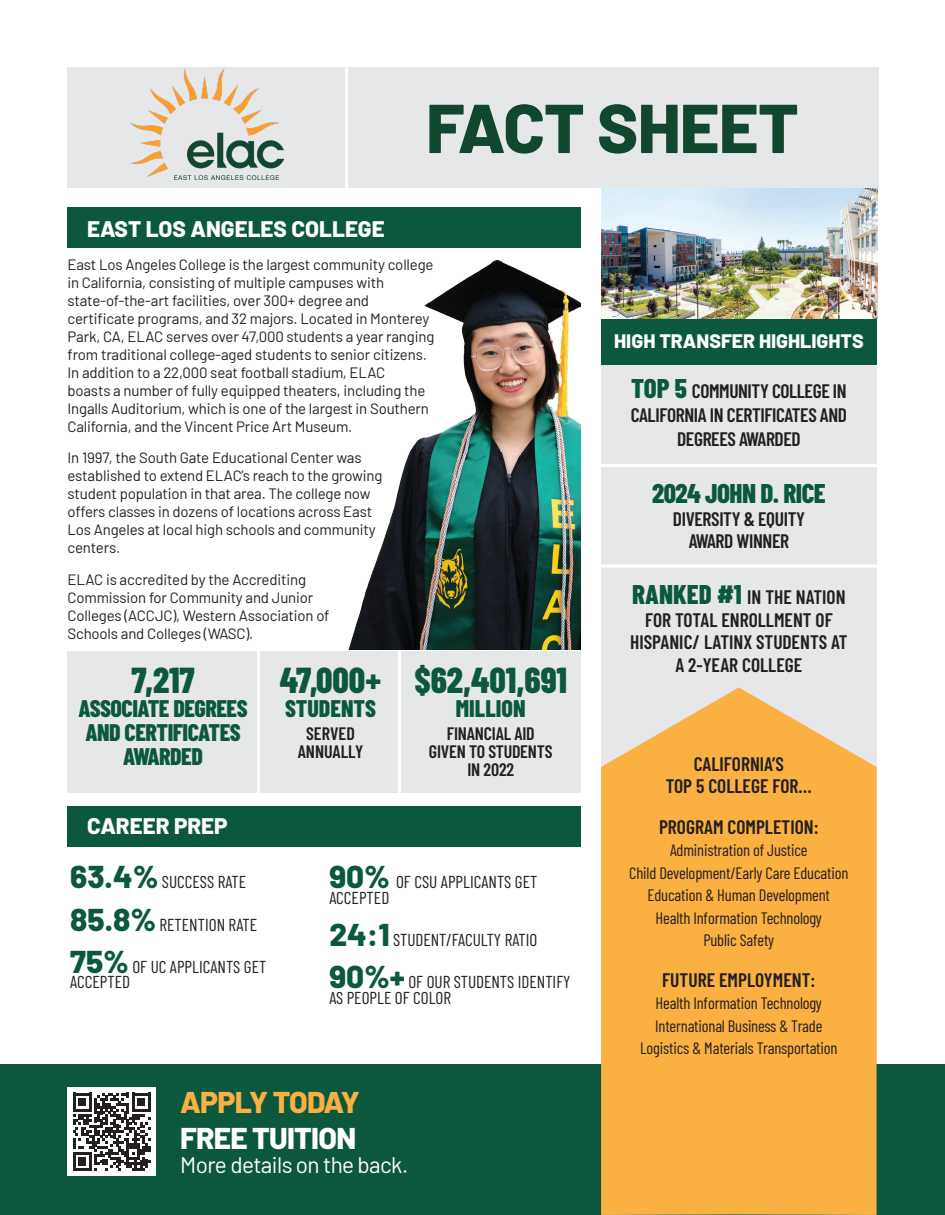
<style>
.page{position:relative;width:945px;height:1215px;background:#fff}
.page>*{position:absolute;margin:0;border:0;box-sizing:border-box;transform-origin:0 0}
.t1{font:800 69px "Barlow";letter-spacing:-.01em;color:#11472e}
.t2{font:800 36px "Barlow Condensed";color:#0b583d}
.t3{font:800 30px "Barlow";letter-spacing:-.025em;color:#fff}
.t4{font:800 30px "Barlow";letter-spacing:-.035em;color:#fbb042}
.t5{font:800 27px "Barlow Condensed";letter-spacing:-.02em;color:#0b583d}
.t6{font:800 24px/24px "Barlow Condensed";letter-spacing:-.02em;color:#0b583d;text-align:center}
.t7{font:800 24px "Barlow Condensed";color:#0b583d}
.t8{font:800 22.5px "Barlow";color:#fff}
.t9{font:22.5px "Barlow";letter-spacing:-.025em;color:#fff}
.t10{font:600 19.5px/22.5px "Barlow Condensed";letter-spacing:-.005em;color:#231f20;text-align:center}
.t11{font:800 19.5px "Barlow";color:#fff}
.t12{font:600 18px/18px "Barlow Condensed";letter-spacing:-.01em;color:#231f20;text-align:center}
.t13{font:17.25px/15.6px "Barlow Condensed";color:#231f20}
.t14{font:16.5px "Barlow Condensed";letter-spacing:-.01em;color:#231f20}
.t15{font:15px/18px "Barlow";letter-spacing:-.01em;color:#231f20}
.s1{font-family:"Barlow";font-weight:800;font-size:31.5px;color:#0b583d}
.s2{font-weight:800;font-size:27px;color:#0b583d}
</style>
<div class="page">
<div style="left:602px;top:345px;width:275px;height:732px;background:#e6e7e9"></div>
<div style="left:601px;top:318px;width:276px;height:47px;background:#0b583d"></div>
<div style="left:68px;top:651px;width:513px;height:142px;background:#e6e7e9"></div>
<div style="left:68px;top:68px;width:811px;height:120px;background:#e6e7e9"></div>
<hr style="left:257px;top:647px;width:3px;height:162px;background:#fff">
<hr style="left:398px;top:647px;width:3px;height:162px;background:#fff">
<hr style="left:601px;top:565px;width:278px;height:3px;background:#fff">
<hr style="left:601px;top:464px;width:278px;height:3px;background:#fff">
<div style="left:0;top:1065px;width:945px;height:150px;background:#0b583d"></div>
<svg style="left:601px;top:687px;width:276px;height:528px;background:#f8b44f"></svg>
<div style="left:68px;top:807px;width:513px;height:40px;background:#0b583d"></div>
<div style="left:68px;top:208px;width:513px;height:40px;background:#0b583d"></div>
<img style="left:130px;top:69px;width:154px;height:110px">
<img style="left:348px;top:260px;width:232px;height:390px">
<img style="left:602px;top:188px;width:276px;height:131px">
<div style="left:68px;top:1087px;width:88px;height:89px;background:#fff"></div>
<svg style="left:73px;top:1093px;width:78px;height:77px"></svg>
<hr style="left:345px;top:67px;width:3px;height:127px;background:#fff">
<p class="t1" style="left:426px;top:77px;width:374px">FACT SHEET</p>
<p class="t8" style="left:87px;top:212px;width:299px">EAST LOS ANGELES COLLEGE</p>
<p class="t15" style="left:68px;top:254px;width:368px">East Los Angeles College is the largest community college in California, consisting of multiple campuses with state-of-the-art facilities, over 300+ degree and certificate programs, and 32 majors. Located in Monterey Park, CA, ELAC serves over 47,000 students a year ranging from traditional college-aged students to senior citizens.<br>In addition to a 22,000 seat football stadium, ELAC<br>boasts a number of fully equipped theaters, including the Ingalls Auditorium, which is one of the largest in Southern California, and the Vincent Price Art Museum.</p>
<p class="t15" style="left:68px;top:448px;width:317px">In 1997, the South Gate Educational Center was established to extend ELAC’s reach to the growing student population in that area. The college now offers classes in dozens of locations across East Los Angeles at local high schools and community centers.</p>
<p class="t15" style="left:68px;top:569px;width:264px">ELAC is accredited by the Accrediting Commission for Community and Junior Colleges (ACCJC), Western Association of Schools and Colleges (WASC).</p>
<p class="t2" style="left:131px;top:655px;width:65px">7,217</p>
<p class="t6" style="left:79px;top:696px;width:170px">ASSOCIATE DEGREES</p>
<p class="t6" style="left:85px;top:720px;width:157px">AND CERTIFICATES<br>AWARDED</p>
<p class="t2" style="left:414px;top:655px;width:154px">$62,401,691</p>
<p class="t7" style="left:456px;top:692px;width:71px">MILLION</p>
<p class="t12" style="left:429px;top:723px;width:125px">FINANCIAL AID<br>GIVEN TO STUDENTS</p>
<p class="t12" style="left:467px;top:759px;width:48px">IN 2022</p>
<p class="t2" style="left:280px;top:655px;width:103px">47,000+</p>
<p class="t7" style="left:285px;top:692px;width:93px">STUDENTS</p>
<p class="t12" style="left:306px;top:723px;width:50px">SERVED</p>
<p class="t12" style="left:298px;top:741px;width:67px">ANNUALLY</p>
<p class="t8" style="left:87px;top:809px;width:142px">CAREER PREP</p>
<p class="t13" style="left:70px;top:873px;width:178px"><span class="s1">63.4%</span> SUCCESS RATE</p>
<p class="t13" style="left:70px;top:915px;width:189px"><span class="s1">85.8%</span> RETENTION RATE</p>
<p class="t13" style="left:70px;top:957px;width:198px"><span class="s1">75%</span> OF UC APPLICANTS GET<br>ACCEPTED</p>
<p class="t13" style="left:329px;top:873px;width:210px"><span class="s1">90%</span> OF CSU APPLICANTS GET<br>ACCEPTED</p>
<p class="t13" style="left:329px;top:931px;width:210px"><span class="s1">24:1</span> STUDENT/FACULTY RATIO</p>
<p class="t13" style="left:329px;top:973px;width:243px"><span class="s1">90%+</span> OF OUR STUDENTS IDENTIFY<br>AS PEOPLE OF COLOR</p>
<p class="t4" style="left:180px;top:1080px;width:181px">APPLY TODAY</p>
<p class="t3" style="left:180px;top:1116px;width:177px">FREE TUITION</p>
<p class="t9" style="left:180px;top:1149px;width:230px">More details on the back.</p>
<p class="t11" style="left:614px;top:326px;width:251px">HIGH TRANSFER HIGHLIGHTS</p>
<p class="t10" style="left:631px;top:378px;width:218px;line-height:24px"><span class="s2">TOP 5</span> COMMUNITY COLLEGE IN<br>CALIFORNIA IN CERTIFICATES AND<br>DEGREES AWARDED</p>
<p class="t5" style="left:652px;top:475px;width:175px">2024 JOHN D. RICE</p>
<p class="t10" style="left:673px;top:506px;width:134px">DIVERSITY &amp; EQUITY<br>AWARD WINNER</p>
<p class="t10" style="left:630px;top:585px;width:219px"><span class="s2">RANKED #1</span> IN THE NATION<br>FOR TOTAL ENROLLMENT OF<br>HISPANIC/ LATINX STUDENTS AT<br>A 2-YEAR COLLEGE</p>
<p class="t10" style="left:666px;top:751px;width:148px">CALIFORNIA’S<br>TOP 5 COLLEGE FOR…</p>
<p class="t10" style="left:659px;top:814px;width:161px">PROGRAM COMPLETION:</p>
<p class="t14" style="left:670px;top:838px;width:139px">Administration of Justice</p>
<p class="t14" style="left:629px;top:861px;width:221px">Child Development/Early Care Education</p>
<p class="t14" style="left:648px;top:883px;width:184px">Education &amp; Human Development</p>
<p class="t14" style="left:656px;top:906px;width:168px">Health Information Technology</p>
<p class="t14" style="left:703px;top:928px;width:73px">Public Safety</p>
<p class="t10" style="left:662px;top:967px;width:155px">FUTURE EMPLOYMENT:</p>
<p class="t14" style="left:656px;top:991px;width:168px">Health Information Technology</p>
<p class="t14" style="left:655px;top:1014px;width:169px">International Business &amp; Trade</p>
<p class="t14" style="left:640px;top:1036px;width:199px">Logistics &amp; Materials Transportation</p>
</div>
